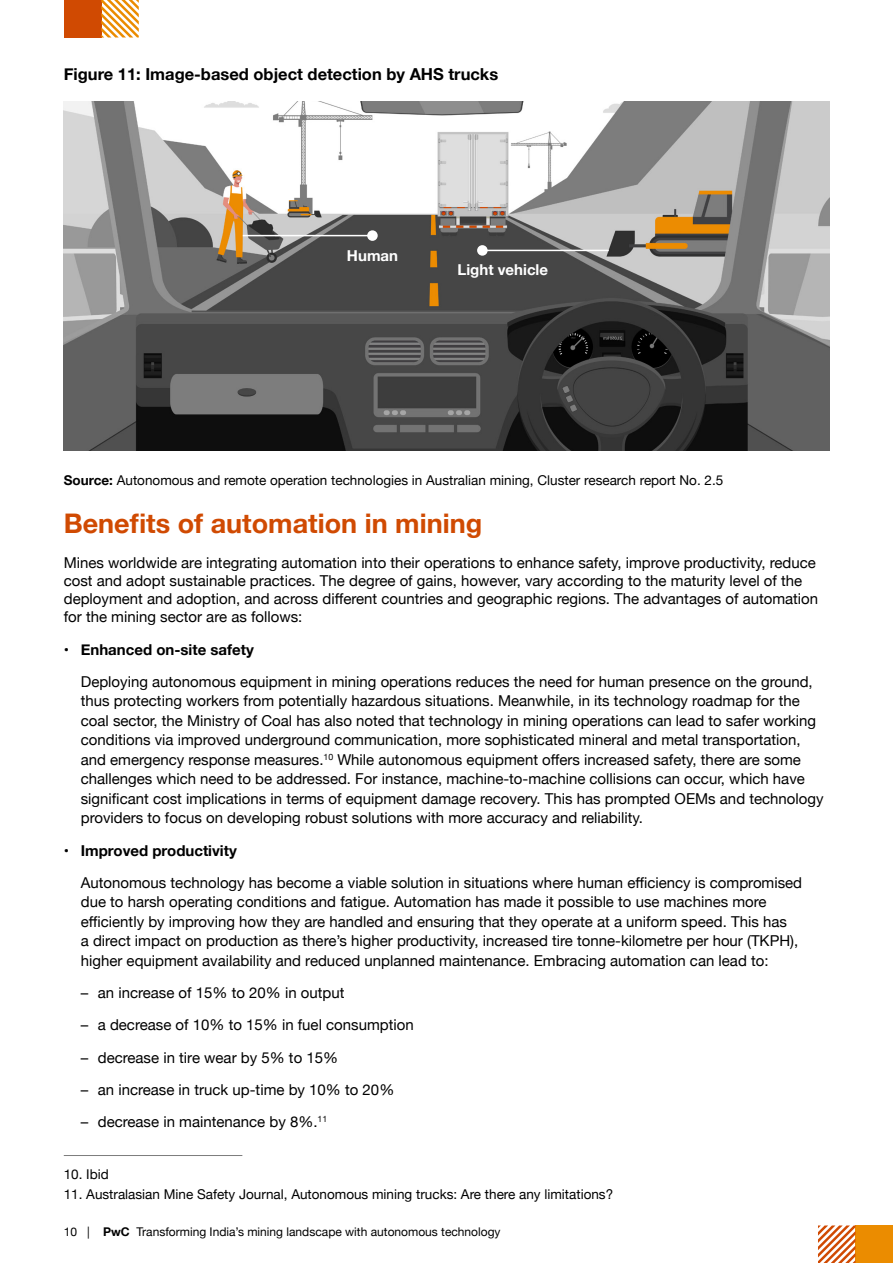
<style>
.page{position:relative;width:893px;height:1263px;background:#fff}
.page>*{position:absolute;margin:0;border:0;box-sizing:border-box;transform-origin:0 0}
.t1{font:700 27px "Helvetica Neue";color:#d04a02}
.t2{font:700 16.5px "Helvetica Neue";color:#000}
.t3{font:15px/19.5px "Helvetica Neue";color:#000}
.t4{font:700 15px "Helvetica Neue";color:#000}
.t5{font:700 15px "Helvetica Neue";color:#fff}
.t6{font:13.5px "Helvetica Neue";color:#000}
.t7{font:12px "Helvetica Neue";color:#000}
.s1{font-weight:700}
</style>
<div class="page">
<div style="left:64px;top:0;width:37px;height:38px;background:#d04a02"></div>
<svg style="left:101px;top:0;width:38px;height:38px"></svg>
<div style="left:855px;top:1225px;width:38px;height:38px;background:#eb8c00"></div>
<svg style="left:818px;top:1225px;width:37px;height:38px"></svg>
<hr style="left:64px;top:1155px;width:178px;height:1px;background:#7d7d7d">
<img style="left:64px;top:101px;width:765px;height:350px">
<hr style="left:243px;top:235px;width:129px;height:1px;background:#fff">
<hr style="left:482px;top:250px;width:127px;height:1px;background:#fff">
<div style="left:367px;top:230px;width:11px;height:11px;background:#fff;border-radius:50%"></div>
<div style="left:477px;top:245px;width:11px;height:11px;background:#fff;border-radius:50%"></div>
<p class="t2" style="left:64px;top:61px;width:436px">Figure 11: Image-based object detection by AHS trucks</p>
<p class="t5" style="left:347px;top:244px;width:53px">Human</p>
<p class="t5" style="left:458px;top:258px;width:92px">Light vehicle</p>
<p class="t6" style="left:64px;top:471px;width:661px"><span class="s1">Source:</span> Autonomous and remote operation technologies in Australian mining, Cluster research report No. 2.5</p>
<h1 class="t1" style="left:64px;top:502px;width:420px">Benefits of automation in mining</h1>
<p class="t3" style="left:64px;top:555px;width:756px;line-height:18px">Mines worldwide are integrating automation into their operations to enhance safety, improve productivity, reduce cost and adopt sustainable practices. The degree of gains, however, vary according to the maturity level of the deployment and adoption, and across different countries and geographic regions. The advantages of automation for the mining sector are as follows:</p>
<p class="t4" style="left:64px;top:637px;width:192px">• Enhanced on-site safety</p>
<p class="t3" style="left:81px;top:673px;width:744px">Deploying autonomous equipment in mining operations reduces the need for human presence on the ground, thus protecting workers from potentially hazardous situations. Meanwhile, in its technology roadmap for the coal sector, the Ministry of Coal has also noted that technology in mining operations can lead to safer working conditions via improved underground communication, more sophisticated mineral and metal transportation, and emergency response measures.<sup>10</sup> While autonomous equipment offers increased safety, there are some challenges which need to be addressed. For instance, machine-to-machine collisions can occur, which have significant cost implications in terms of equipment damage recovery. This has prompted OEMs and technology providers to focus on developing robust solutions with more accuracy and reliability.</p>
<p class="t4" style="left:64px;top:838px;width:175px">• Improved productivity</p>
<p class="t3" style="left:81px;top:874px;width:723px">Autonomous technology has become a viable solution in situations where human efficiency is compromised due to harsh operating conditions and fatigue. Automation has made it possible to use machines more efficiently by improving how they are handled and ensuring that they operate at a uniform speed. This has<br>a direct impact on production as there’s higher productivity, increased tire tonne-kilometre per hour (TKPH), higher equipment availability and reduced unplanned maintenance. Embracing automation can lead to:</p>
<p class="t3" style="left:81px;top:984px;width:265px">– an increase of 15% to 20% in output</p>
<p class="t3" style="left:81px;top:1016px;width:334px">– a decrease of 10% to 15% in fuel consumption</p>
<p class="t3" style="left:81px;top:1048px;width:259px">– decrease in tire wear by 5% to 15%</p>
<p class="t3" style="left:81px;top:1081px;width:315px">– an increase in truck up-time by 10% to 20%</p>
<p class="t3" style="left:81px;top:1113px;width:248px">– decrease in maintenance by 8%.<sup>11</sup></p>
<p class="t6" style="left:64px;top:1164px;width:47px">10. Ibid</p>
<p class="t6" style="left:64px;top:1185px;width:551px">11. Australasian Mine Safety Journal, Autonomous mining trucks: Are there any limitations?</p>
<p class="t7" style="left:64px;top:1223px;width:438px">10 | <span class="s1">PwC</span> Transforming India’s mining landscape with autonomous technology</p>
</div>
